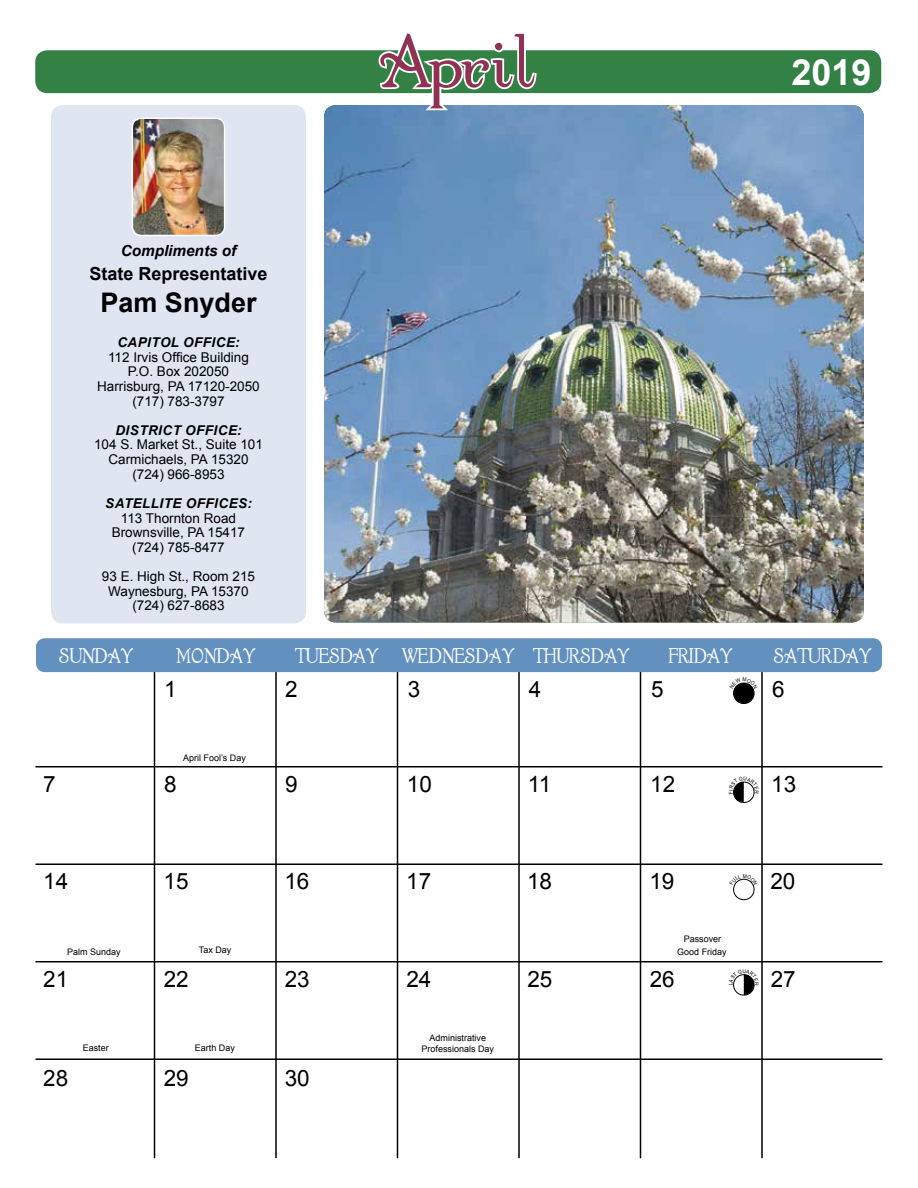
<style>
.page{position:relative;width:918px;height:1188px;background:#fff}
.page>*{position:absolute;margin:0;border:0;box-sizing:border-box;transform-origin:0 0}
.t1{font:70.65px "Walters Bold SWFTE";color:#903253}
.t2{font:700 36px "Arial";color:#fff}
.t3{font:700 27px "Arial";color:#000001}
.t4{font:22.5px "Arial";color:#000001}
.t5{font:19.5px "Walters Bold SWFTE";color:#fff;scale:.9 1}
.t6{font:700 18px "Arial";color:#000001}
.t7{font:italic 700 15.3px "Arial";color:#000001}
.t8{font:13.5px/14.5px "Arial";color:#000001;text-align:center}
.t9{font:italic 700 13.5px "Arial";letter-spacing:.035em;color:#000001}
.t10{font:9px "Arial";color:#000001}
</style>
<div class="page">
<div style="left:35px;top:50px;width:846px;height:43px;background:#348146;border-radius:12px"></div>
<hr style="left:154px;top:670px;width:1px;height:488px;background:#000001">
<hr style="left:275px;top:670px;width:2px;height:488px;background:#000001">
<hr style="left:397px;top:670px;width:1px;height:488px;background:#000001">
<hr style="left:518px;top:670px;width:2px;height:488px;background:#000001">
<hr style="left:640px;top:670px;width:1px;height:488px;background:#000001">
<hr style="left:761px;top:670px;width:2px;height:488px;background:#000001">
<hr style="left:36px;top:766px;width:846px;height:1px;background:#000001">
<hr style="left:36px;top:863px;width:846px;height:2px;background:#000001">
<hr style="left:36px;top:961px;width:846px;height:1px;background:#000001">
<hr style="left:36px;top:1058px;width:846px;height:2px;background:#000001">
<div style="left:36px;top:638px;width:846px;height:34px;background:#6391bf;border-radius:9px"></div>
<div style="left:733px;top:879px;width:21px;height:21px;border:1px solid #000001;border-radius:50%"></div>
<div style="left:734px;top:683px;width:20px;height:21px;background:#000001;border-radius:50%"></div>
<div style="left:733px;top:683px;width:21px;height:21px;border:1px solid #000001;border-radius:50%"></div>
<div style="left:733px;top:782px;width:21px;height:21px;border:1px solid #000001;border-radius:50%"></div>
<div style="left:51px;top:105px;width:255px;height:518px;background:#dfe5f1;border-radius:12px"></div>
<img style="left:324px;top:105px;width:540px;height:517px">
<svg style="left:376px;top:50px;width:162px;height:62px"></svg>
<img style="left:132px;top:118px;width:93px;height:117px">
<div style="left:132px;top:118px;width:93px;height:118px;border:2px solid #fff;border-radius:9px"></div>
<svg style="left:734px;top:878px;width:20px;height:7px"></svg>
<svg style="left:734px;top:682px;width:20px;height:7px"></svg>
<svg style="left:733px;top:974px;width:22px;height:21px"></svg>
<svg style="left:733px;top:781px;width:22px;height:21px"></svg>
<p class="t7" style="left:121px;top:240px;width:117px">Compliments of</p>
<h3 class="t6" style="left:89px;top:260px;width:180px">State Representative</h3>
<h3 class="t3" style="left:100px;top:283px;width:158px">Pam Snyder</h3>
<p class="t9" style="left:117px;top:333px;width:124px">CAPITOL OFFICE:</p>
<p class="t8" style="left:97px;top:350px;width:164px">112 Irvis Office Building<br>P.O. Box 202050<br>Harrisburg, PA 17120-2050 (717) 783-3797</p>
<p class="t9" style="left:115px;top:421px;width:128px">DISTRICT OFFICE:</p>
<p class="t8" style="left:94px;top:437px;width:170px">104 S. Market St., Suite 101<br>Carmichaels, PA 15320 (724) 966-8953</p>
<p class="t9" style="left:105px;top:494px;width:148px">SATELLITE OFFICES:</p>
<p class="t8" style="left:112px;top:510px;width:135px">113 Thornton Road<br>Brownsville, PA 15417 (724) 785-8477</p>
<p class="t8" style="left:102px;top:569px;width:155px">93 E. High St., Room 215<br>Waynesburg, PA 15370 (724) 627-8683</p>
<h1 class="t1" style="left:379px;top:31px;width:159px">April</h1>
<h2 class="t2" style="left:791px;top:47px;width:82px">2019</h2>
<h3 class="t5" style="left:59px;top:647px;width:83px">SUNDAY</h3>
<h3 class="t4" style="left:43px;top:769px;width:14px">7</h3>
<h3 class="t5" style="left:176px;top:647px;width:88px">MONDAY</h3>
<h3 class="t5" style="left:295px;top:647px;width:373px">TUESDAY WEDNESDAY THURSDAY</h3>
<h3 class="t5" style="left:669px;top:647px;width:71px">FRIDAY</h3>
<h3 class="t5" style="left:774px;top:647px;width:109px">SATURDAY</h3>
<h3 class="t4" style="left:164px;top:673px;width:14px">1</h3>
<p class="t10" style="left:183px;top:752px;width:64px">April Fool’s Day</p>
<h3 class="t4" style="left:164px;top:769px;width:14px">8</h3>
<h3 class="t4" style="left:285px;top:673px;width:14px">2</h3>
<h3 class="t4" style="left:285px;top:769px;width:14px">9</h3>
<h3 class="t4" style="left:408px;top:673px;width:14px">3</h3>
<h3 class="t4" style="left:407px;top:769px;width:27px">10</h3>
<h3 class="t4" style="left:529px;top:673px;width:14px">4</h3>
<h3 class="t4" style="left:528px;top:769px;width:25px">11</h3>
<h3 class="t4" style="left:651px;top:673px;width:14px">5</h3>
<h3 class="t4" style="left:650px;top:769px;width:27px">12</h3>
<h3 class="t4" style="left:772px;top:673px;width:14px">6</h3>
<h3 class="t4" style="left:771px;top:769px;width:27px">13</h3>
<h3 class="t4" style="left:43px;top:866px;width:27px">14</h3>
<h3 class="t4" style="left:164px;top:866px;width:27px">15</h3>
<h3 class="t4" style="left:284px;top:866px;width:27px">16</h3>
<h3 class="t4" style="left:406px;top:866px;width:27px">17</h3>
<h3 class="t4" style="left:527px;top:866px;width:27px">18</h3>
<h3 class="t4" style="left:649px;top:866px;width:27px">19</h3>
<p class="t10" style="left:684px;top:932px;width:39px">Passover</p>
<h3 class="t4" style="left:770px;top:866px;width:27px">20</h3>
<p class="t10" style="left:199px;top:943px;width:34px">Tax Day</p>
<p class="t10" style="left:67px;top:946px;width:55px">Palm Sunday</p>
<p class="t10" style="left:677px;top:946px;width:51px">Good Friday</p>
<h3 class="t4" style="left:43px;top:964px;width:27px">21</h3>
<h3 class="t4" style="left:164px;top:964px;width:27px">22</h3>
<h3 class="t4" style="left:285px;top:964px;width:27px">23</h3>
<h3 class="t4" style="left:406px;top:964px;width:27px">24</h3>
<h3 class="t4" style="left:43px;top:1063px;width:27px">28</h3>
<p class="t10" style="left:430px;top:1032px;width:58px">Administrative</p>
<p class="t10" style="left:83px;top:1041px;width:28px">Easter</p>
<p class="t10" style="left:422px;top:1043px;width:74px">Professionals Day</p>
<p class="t10" style="left:195px;top:1041px;width:42px">Earth Day</p>
<h3 class="t4" style="left:164px;top:1063px;width:27px">29</h3>
<h3 class="t4" style="left:285px;top:1063px;width:27px">30</h3>
<h3 class="t4" style="left:527px;top:964px;width:27px">25</h3>
<h3 class="t4" style="left:650px;top:964px;width:27px">26</h3>
<h3 class="t4" style="left:771px;top:964px;width:27px">27</h3>
</div>
